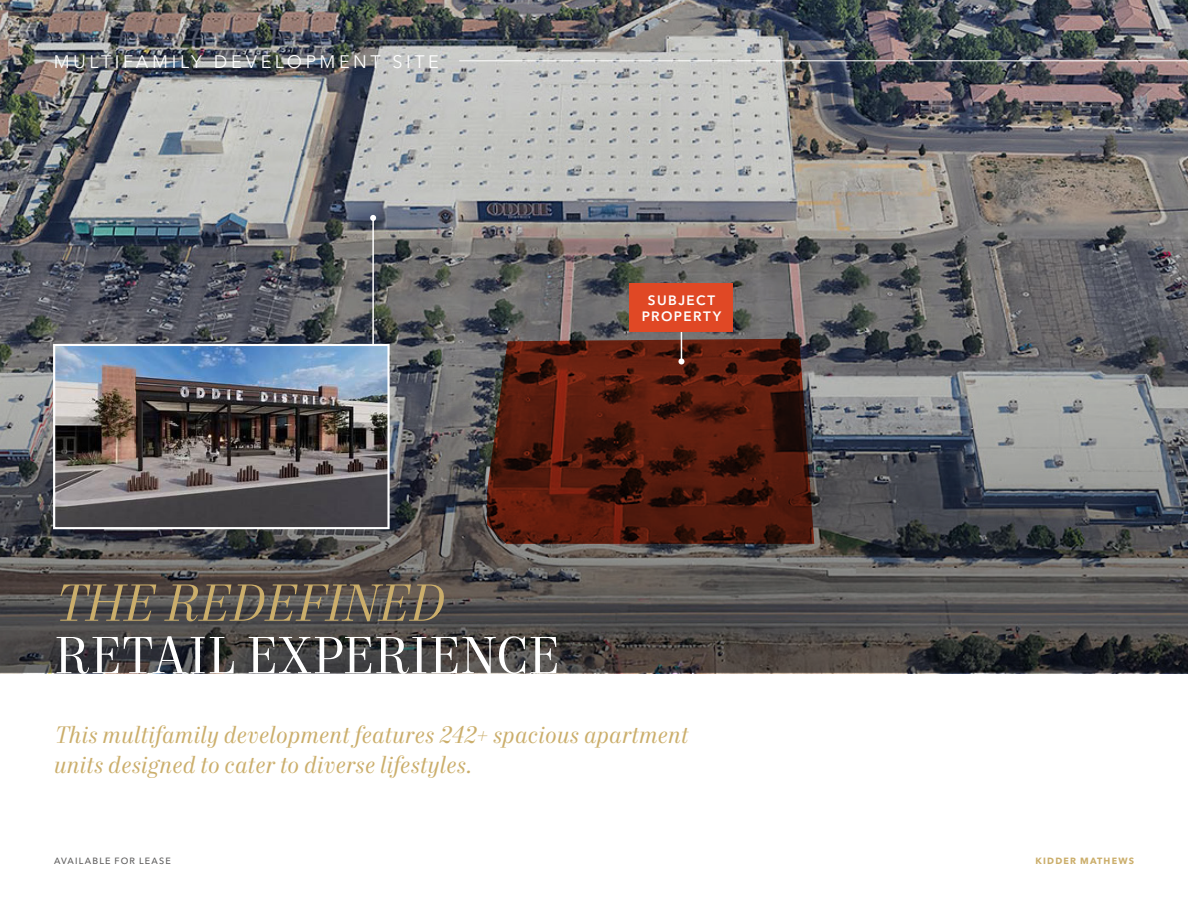
<style>
.page{position:relative;width:1188px;height:918px;background:#fff}
.page>*{position:absolute;margin:0;border:0;box-sizing:border-box;transform-origin:0 0}
.Headline_-_Level_1_-_White_2023{font:52.5px/52.5px "Mort Modern 08";color:#fff}
.Callout_Text_-_Italics_-_Gold_2023{font:italic 24px/30px "Mort Modern 08";letter-spacing:.01em;color:#cbae6b}
.t1{font:18px "Avenir Next LT Pro";letter-spacing:.2em;color:#fff}
.Subject_Property_Label_-_White_2023{font:600 13.5px/16.5px "Avenir Next LT Pro";letter-spacing:.105em;color:#fff;text-align:center}
.t2{font:500 9px "Avenir Next LT Pro";letter-spacing:.13em;color:#5e5d5d}
.t3{font:700 9px "Avenir Next LT Pro";letter-spacing:.13em;color:#cbae6b}
.s1{font-style:italic;color:#cbae6b}
</style>
<div class="page">
<img style="left:0;top:0;width:1188px;height:673px">
<svg style="left:487px;top:339px;width:327px;height:205px;background:#501c10"></svg>
<hr style="left:681px;top:322px;width:1px;height:39px;background:#fff">
<svg style="left:678px;top:358px;width:6px;height:6px"></svg>
<div style="left:630px;top:284px;width:103px;height:48px;background:#e04825"></div>
<hr style="left:372px;top:218px;width:2px;height:135px;background:#fff">
<svg style="left:370px;top:215px;width:6px;height:6px"></svg>
<img style="left:56px;top:347px;width:331px;height:179px">
<div style="left:53px;top:344px;width:337px;height:185px;border:2px solid #fff"></div>
<hr style="left:459px;top:60px;width:729px;height:1px;background:#fff">
<p class="t1" style="left:54px;top:51px;width:387px">MULTIFAMILY DEVELOPMENT SITE</p>
<p class="Subject_Property_Label_-_White_2023" style="left:642px;top:291px;width:81px">SUBJECT<br>PROPERTY</p>
<p class="Headline_-_Level_1_-_White_2023" style="left:54px;top:580px;width:507px"><span class="s1">THE REDEFINED<br></span>RETAIL EXPERIENCE</p>
<p class="Callout_Text_-_Italics_-_Gold_2023" style="left:54px;top:721px;width:636px">This multifamily development features 242+ spacious apartment units designed to cater to diverse lifestyles.</p>
<p class="t2" style="left:54px;top:855px;width:118px">AVAILABLE FOR LEASE</p>
<p class="t3" style="left:1036px;top:855px;width:100px">KIDDER MATHEWS</p>
</div>
